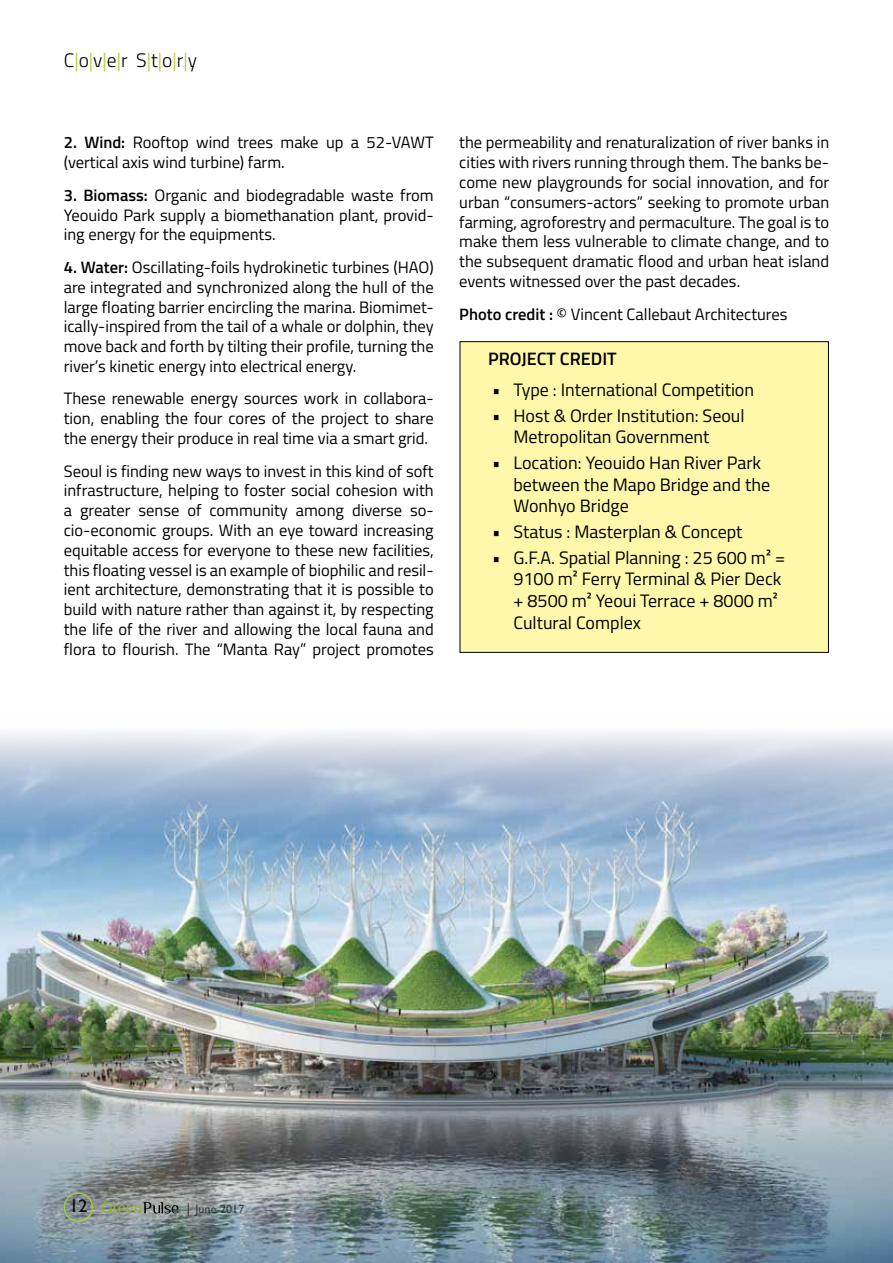
<style>
.page{position:relative;width:893px;height:1263px;background:#fff}
.page>*{position:absolute;margin:0;border:0;box-sizing:border-box;transform-origin:0 0}
.t1{font:300 19.5px "Titillium Web";color:#000}
.t2{font:18px/21.6px "Titillium Web";color:#000}
.t3{font:600 18px "Titillium Web";color:#000}
.t4{font:18px "Gill Sans";color:#000}
.t5{font:16.5px/19.8px "Titillium Web";color:#000;text-align:justify}
.t6{font:12px "Gill Sans";letter-spacing:.01em;color:#000}
.s1{color:#bbc432}
.s2{font-weight:600}
.s3{font-size:13.5px}
</style>
<div class="page">
<div style="left:460px;top:342px;width:368px;height:310px;background:#fff8aa"></div>
<div style="left:460px;top:341px;width:369px;height:312px;border:1px solid #000"></div>
<img style="left:0;top:732px;width:893px;height:531px">
<div style="left:64px;top:1192px;width:29px;height:30px;border:1px solid #a6ce39;border-radius:50%"></div>
<svg style="left:101px;top:1202px;width:77px;height:12px"></svg>
<p class="t1" style="left:64px;top:46px;width:135px">C<span class="s1">|</span>o<span class="s1">|</span>v<span class="s1">|</span>e<span class="s1">|</span>r S<span class="s1">|</span>t<span class="s1">|</span>o<span class="s1">|</span>r<span class="s1">|</span>y</p>
<p class="t5" style="left:64px;top:132px;width:371px"><span class="s2">2. Wind:</span> Rooftop wind trees make up a 52-VAWT (vertical axis wind turbine) farm.</p>
<p class="t5" style="left:64px;top:184px;width:371px"><span class="s2">3. Biomass:</span> Organic and biodegradable waste from Yeouido Park supply a biomethanation plant, provid&shy;ing energy for the equipments.</p>
<p class="t5" style="left:64px;top:256px;width:371px"><span class="s2">4. Water:</span> Oscillating-foils hydrokinetic turbines (HAO) are integrated and synchronized along the hull of the large floating barrier encircling the marina. Biomimet&shy;ically-inspired from the tail of a whale or dolphin, they move back and forth by tilting their profile, turning the river’s kinetic energy into electrical energy.</p>
<p class="t5" style="left:64px;top:388px;width:371px">These renewable energy sources work in collabora&shy;tion, enabling the four cores of the project to share the energy their produce in real time via a smart grid.</p>
<p class="t5" style="left:64px;top:460px;width:371px">Seoul is finding new ways to invest in this kind of soft infrastructure, helping to foster social cohesion with a greater sense of community among diverse so&shy;cio-economic groups. With an eye toward increasing equitable access for everyone to these new facilities, this floating vessel is an example of biophilic and resil&shy;ient architecture, demonstrating that it is possible to build with nature rather than against it, by respecting the life of the river and allowing the local fauna and flora to flourish. The “Manta Ray” project promotes</p>
<p class="t5" style="left:459px;top:132px;width:371px">the permeability and renaturalization of river banks in cities with rivers running through them. The banks be&shy;come new playgrounds for social innovation, and for urban “consumers-actors” seeking to promote urban farming, agroforestry and permaculture. The goal is to make them less vulnerable to climate change, and to the subsequent dramatic flood and urban heat island events witnessed over the past decades.</p>
<p class="t5" style="left:459px;top:303px;width:330px"><span class="s2">Photo credit :</span> © Vincent Callebaut Architectures</p>
<p class="t3" style="left:488px;top:345px;width:130px">PROJECT CREDIT</p>
<p class="t2" style="left:492px;top:378px;width:263px">• Type : International Competition</p>
<p class="t2" style="left:513px;top:404px;width:233px;text-indent:-21px">• Host &amp; Order Institution: Seoul<br>Metropolitan Government</p>
<p class="t2" style="left:513px;top:451px;width:258px;text-indent:-21px">• Location: Yeouido Han River Park between the Mapo Bridge and the<br>Wonhyo Bridge</p>
<p class="t2" style="left:492px;top:520px;width:252px">• Status : Masterplan &amp; Concept</p>
<p class="t2" style="left:513px;top:546px;width:273px;text-indent:-21px">• G.F.A. Spatial Planning : 25 600 m² =<br>9100 m² Ferry Terminal &amp; Pier Deck + 8500 m² Yeoui Terrace + 8000 m²<br>Cultural Complex</p>
<p class="t4" style="left:69px;top:1196px;width:19px">12</p>
<p class="t6" style="left:187px;top:1201px;width:59px"><span class="s3">|</span> June 2017</p>
</div>
